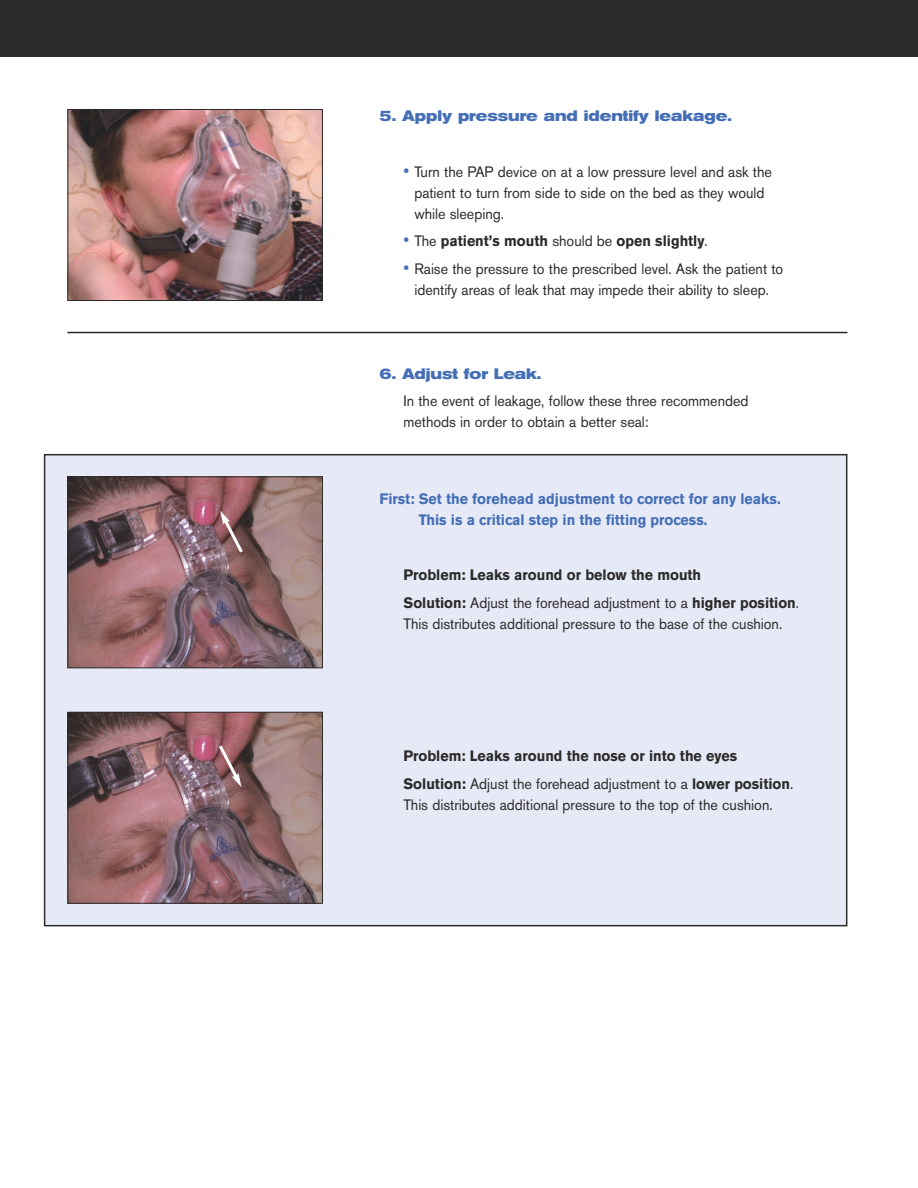
<style>
.page{position:relative;width:918px;height:1188px;background:#fff}
.page>*{position:absolute;margin:0;border:0;box-sizing:border-box;transform-origin:0 0}
.t1{font:15px/21px "Akzidenz Grotesk BE";color:#2c2a2a;scale:.95 1}
.t2{font:700 15px/27.8px "Akzidenz Grotesk BE";color:#2c2a2a;scale:.95 1}
.t3{font:700 15px/21px "Akzidenz Grotesk BE";color:#446eb5;scale:.95 1}
.t4{font:700 expanded 15px "Akzidenz Grotesk BE";color:#446eb5;scale:.95 1}
.s1{font-size:18px;color:#446eb5}
.s2{font-weight:400;font-size:18px;color:#446eb5}
.s3{font-weight:400}
</style>
<div class="page">
<div style="left:45px;top:455px;width:802px;height:471px;background:#e6e9f6"></div>
<div style="left:44px;top:454px;width:803px;height:472px;border:2px solid #2c2a2a"></div>
<div style="left:0;top:0;width:918px;height:57px;background:#2c2a2a"></div>
<img style="left:70px;top:111px;width:251px;height:188px">
<div style="left:68px;top:109px;width:255px;height:192px;border:1px solid #2c2a2a"></div>
<img style="left:70px;top:714px;width:251px;height:188px">
<div style="left:68px;top:712px;width:255px;height:192px;border:1px solid #2c2a2a"></div>
<hr style="left:68px;top:332px;width:779px;height:1px;background:#2c2a2a">
<svg style="left:216px;top:742px;width:25px;height:45px"></svg>
<img style="left:70px;top:478px;width:251px;height:188px">
<div style="left:68px;top:476px;width:255px;height:192px;border:1px solid #2c2a2a"></div>
<svg style="left:220px;top:511px;width:25px;height:45px"></svg>
<p class="t4" style="left:380px;top:111px;width:372px">5. Apply pressure and identify leakage.</p>
<p class="t1" style="left:414px;top:163px;width:378px;text-indent:-11px"><span class="s1">•</span> Turn the PAP device on at a low pressure level and ask the patient to turn from side to side on the bed as they would while sleeping.</p>
<p class="t2" style="left:404px;top:229px;width:322px"><span class="s2">•</span> <span class="s3">The</span> patient’s mouth <span class="s3">should be</span> open slightly<span class="s3">.</span></p>
<p class="t1" style="left:404px;top:260px;width:401px;text-align:center"><span class="s1">•</span> Raise the pressure to the prescribed level. Ask the patient to identify areas of leak that may impede their ability to sleep.</p>
<p class="t4" style="left:379px;top:368px;width:172px">6. Adjust for Leak.</p>
<p class="t1" style="left:403px;top:392px;width:365px">In the event of leakage, follow these three recommended methods in order to obtain a better seal:</p>
<p class="t3" style="left:419px;top:490px;width:382px;text-indent:-39px">First: Set the forehead adjustment to correct for any leaks.<br>This is a critical step in the fitting process.</p>
<p class="t2" style="left:404px;top:563px;width:418px">Problem: Leaks around or below the mouth<br>Solution: <span class="s3">Adjust the forehead adjustment to a</span> higher position<span class="s3">.</span></p>
<p class="t1" style="left:404px;top:615px;width:400px">This distributes additional pressure to the base of the cushion.</p>
<p class="t2" style="left:403px;top:743px;width:412px">Problem: Leaks around the nose or into the eyes<br>Solution: <span class="s3">Adjust the forehead adjustment to a</span> lower position<span class="s3">.</span></p>
<p class="t1" style="left:403px;top:796px;width:390px">This distributes additional pressure to the top of the cushion.</p>
</div>
